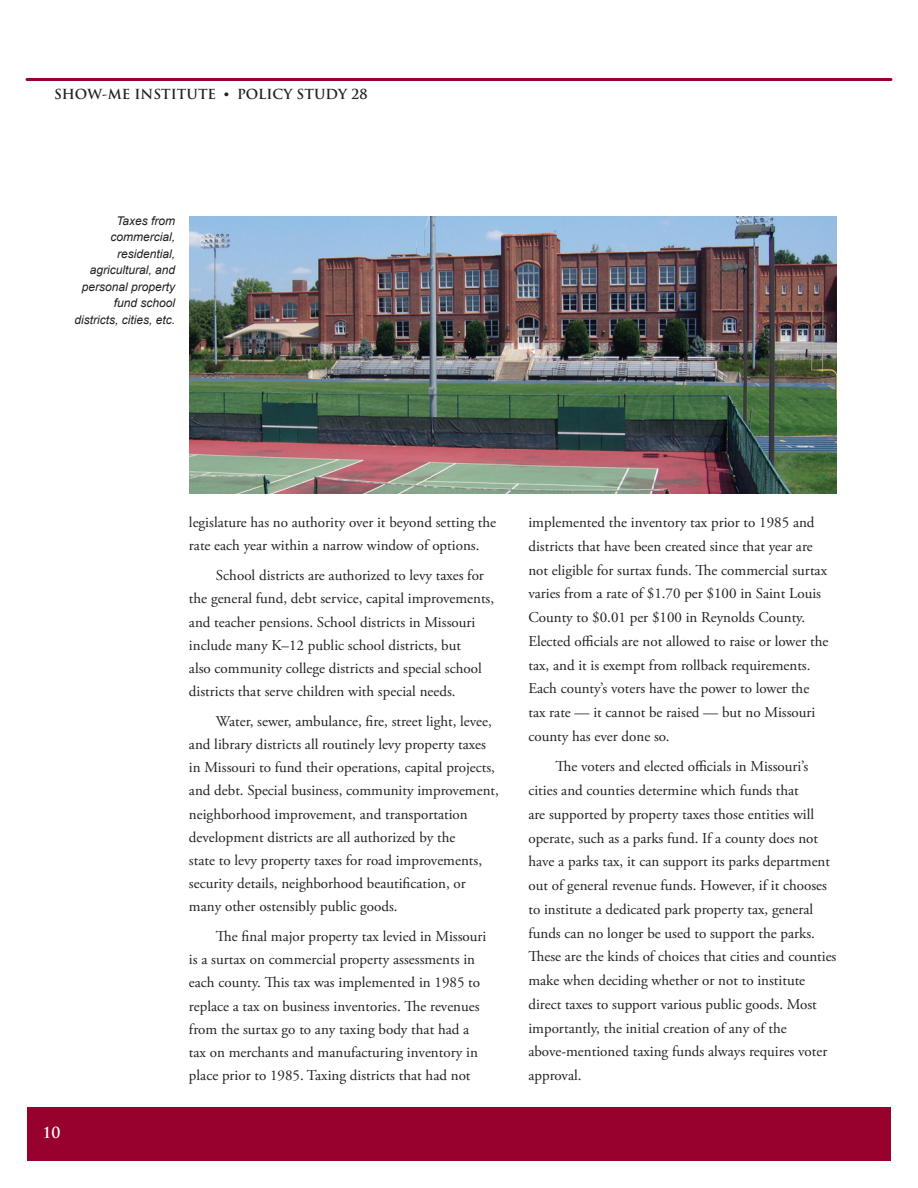
<style>
.page{position:relative;width:918px;height:1188px;background:#fff}
.page>*{position:absolute;margin:0;border:0;box-sizing:border-box;transform-origin:0 0}
.t1{font:15px/23.7px "Adobe Garamond Pro";color:#231f20}
.t2{font:700 15px "Trajan Pro";color:#fff}
.t3{font:700 13.5px "Trajan Pro";color:#231f20}
.t4{font:italic 12px/16.5px "Arial";color:#231f20;text-align:right}
.s1{font-family:"Arial"}
</style>
<div class="page">
<hr style="left:27px;top:78px;width:864px;height:3px;background:#98012d">
<div style="left:27px;top:1107px;width:864px;height:54px;background:#98012d"></div>
<img style="left:189px;top:216px;width:648px;height:278px">
<p class="t3" style="left:54px;top:85px;width:315px">SHOW-ME INSTITUTE <span class="s1">•</span> POLICY STUDY 28</p>
<p class="t4" style="left:75px;top:212px;width:102px">Taxes from commercial, residential, agricultural, and personal property fund school districts, cities, etc.</p>
<p class="t2" style="left:43px;top:1123px;width:19px">10</p>
<p class="t1" style="left:189px;top:511px;width:309px;line-height:23.1px">legislature has no authority over it beyond setting the rate each year within a narrow window of options.</p>
<p class="t1" style="left:189px;top:564px;width:307px;line-height:23.1px;text-indent:27px">School districts are authorized to levy taxes for the general fund, debt service, capital improvements, and teacher pensions. School districts in Missouri include many K–12 public school districts, but<br>also community college districts and special school districts that serve children with special needs.</p>
<p class="t1" style="left:189px;top:710px;width:311px;line-height:23.1px;text-indent:27px">Water, sewer, ambulance, fire, street light, levee, and library districts all routinely levy property taxes in Missouri to fund their operations, capital projects, and debt. Special business, community improvement, neighborhood improvement, and transportation development districts are all authorized by the<br>state to levy property taxes for road improvements, security details, neighborhood beautification, or many other ostensibly public goods.</p>
<p class="t1" style="left:189px;top:925px;width:299px;line-height:23.1px;text-indent:27px">The final major property tax levied in Missouri is a surtax on commercial property assessments in each county. This tax was implemented in 1985 to replace a tax on business inventories. The revenues from the surtax go to any taxing body that had a tax on merchants and manufacturing inventory in place prior to 1985. Taxing districts that had not</p>
<p class="t1" style="left:528px;top:511px;width:301px">implemented the inventory tax prior to 1985 and districts that have been created since that year are not eligible for surtax funds. The commercial surtax varies from a rate of $1.70 per $100 in Saint Louis County to $0.01 per $100 in Reynolds County.<br>Elected officials are not allowed to raise or lower the tax, and it is exempt from rollback requirements.<br>Each county’s voters have the power to lower the tax rate — it cannot be raised — but no Missouri county has ever done so.</p>
<p class="t1" style="left:528px;top:755px;width:310px;text-indent:27px">The voters and elected officials in Missouri’s cities and counties determine which funds that<br>are supported by property taxes those entities will operate, such as a parks fund. If a county does not have a parks tax, it can support its parks department out of general revenue funds. However, if it chooses to institute a dedicated park property tax, general funds can no longer be used to support the parks.<br>These are the kinds of choices that cities and counties make when deciding whether or not to institute direct taxes to support various public goods. Most importantly, the initial creation of any of the above-mentioned taxing funds always requires voter approval.</p>
</div>
